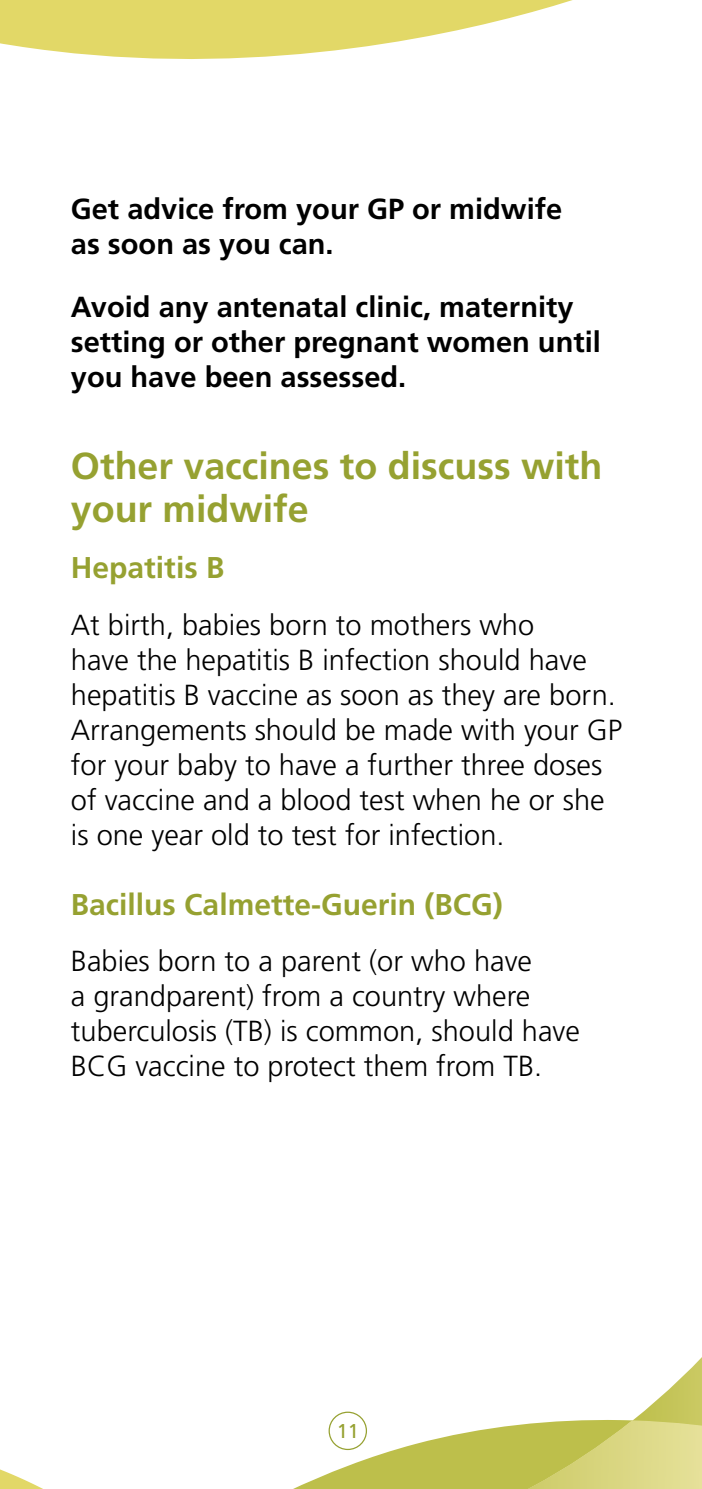
<style>
.page{position:relative;width:702px;height:1489px;background:#fff}
.page>*{position:absolute;margin:0;border:0;box-sizing:border-box;transform-origin:0 0}
.t1{font:700 37.5px/42.5px "Frutiger LT Std";color:#96a131}
.t2{font:700 30px "Frutiger LT Std";color:#96a131}
.text{font:300 29px/35px "Frutiger LT Std";color:#000}
.text-2{font:700 29px/35px "Frutiger LT Std";color:#000}
.t3{font:20px "Frutiger LT Std";color:#96a131}
</style>
<div class="page">
<svg style="left:0;top:0;width:573px;height:59px;fill:#e2d867"></svg>
<svg style="left:0;top:1357px;width:702px;height:131px"></svg>
<div style="left:328px;top:1411px;width:39px;height:38px;border:1px solid #96a131;border-radius:50%"></div>
<p class="text-2" style="left:71px;top:191px;width:492px">Get advice from your GP or midwife as soon as you can.</p>
<p class="text-2" style="left:71px;top:290px;width:531px">Avoid any antenatal clinic, maternity setting or other pregnant women until you have been assessed.</p>
<h3 class="t1" style="left:71px;top:445px;width:533px">Other vaccines to discuss with your midwife</h3>
<h4 class="t2" style="left:71px;top:550px;width:155px">Hepatitis B</h4>
<p class="text" style="left:71px;top:607px;width:553px">At birth, babies born to mothers who<br>have the hepatitis B infection should have hepatitis B vaccine as soon as they are born.<br>Arrangements should be made with your GP for your baby to have a further three doses of vaccine and a blood test when he or she is one year old to test for infection.</p>
<h4 class="t2" style="left:71px;top:887px;width:433px">Bacillus Calmette-Guerin (BCG)</h4>
<p class="text" style="left:71px;top:944px;width:510px">Babies born to a parent (or who have<br>a grandparent) from a country where tuberculosis (TB) is common, should have BCG vaccine to protect them from TB.</p>
<p class="t3" style="left:336px;top:1419px;width:24px">11</p>
</div>
